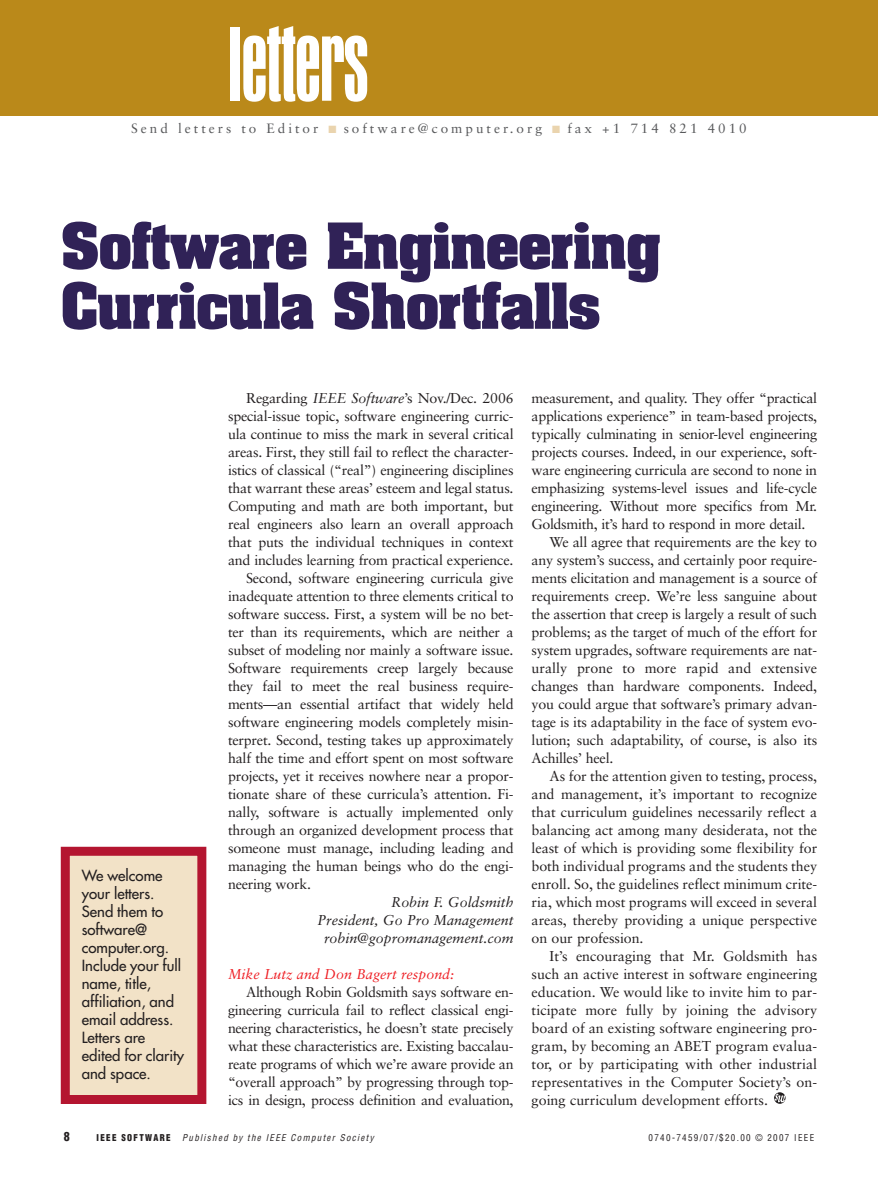
<style>
.page{position:relative;width:878px;height:1188px;background:#fff}
.page>*{position:absolute;margin:0;border:0;box-sizing:border-box;transform-origin:0 0}
.t1{font:condensed 108px "Aurora BT";letter-spacing:-.015em;color:#fff}
.t2{font:700 54px/60px "Aachen";letter-spacing:-.02em;color:#302257}
.t3{font:15px/18px "Futura";color:#231f20}
.t4{font:14.25px/18px "Sabon";letter-spacing:-.015em;color:#231f20;text-align:justify}
.t5{font:italic 14.25px/18px "Sabon";color:#231f20;text-align:right}
.t6{font:italic 14.25px "Sabon";color:#ee1e24}
.t7{font:13.5px "Sabon";letter-spacing:.22em;color:#57585a}
.t8{font:900 condensed 12.3px "Helvetica";color:#231f20}
.t9{font:italic condensed 9.15px "Helvetica";color:#231f20}
.t10{font:condensed 9.15px "Helvetica";letter-spacing:.15em;color:#231f20}
.t11{font:900 condensed 9.15px "Helvetica";letter-spacing:.15em;color:#231f20}
.s1{color:#ead4ae}
.s2{font-style:italic}
</style>
<div class="page">
<div style="left:0;top:0;width:878px;height:116px;background:#ba891a"></div>
<svg style="left:774px;top:1092px;width:11px;height:12px"></svg>
<svg style="left:774px;top:1094px;width:11px;height:8px"></svg>
<div style="left:65px;top:851px;width:137px;height:249px;background:#f2e2c7"></div>
<div style="left:61px;top:847px;width:145px;height:257px;border:9px solid #b41530"></div>
<h1 class="t1" style="left:228px;top:22px;width:142px">letters</h1>
<p class="t7" style="left:131px;top:123px;width:617px">Send letters to Editor <span class="s1">■</span> software@computer.org <span class="s1">■</span> fax +1 714 821 4010</p>
<h2 class="t2" style="left:61px;top:222px;width:602px">Software Engineering<br>Curricula Shortfalls</h2>
<p class="t3" style="left:82px;top:867px;width:104px">We welcome your letters.<br>Send them to software@ computer.org.<br>Include your full name, title, affiliation, and email address.<br>Letters are edited for clarity and space.</p>
<p class="t4" style="left:246px;top:390px;width:269px">Regarding <span class="s2">IEEE Software</span>’s Nov./Dec. 2006</p>
<p class="t4" style="left:228px;top:408px;width:287px">special-issue topic, software engineering curric-</p>
<p class="t4" style="left:228px;top:426px;width:287px">ula continue to miss the mark in several critical</p>
<p class="t4" style="left:228px;top:444px;width:287px">areas. First, they still fail to reflect the character-</p>
<p class="t4" style="left:228px;top:462px;width:287px">istics of classical (“real”) engineering disciplines</p>
<p class="t4" style="left:228px;top:480px;width:287px">that warrant these areas’ esteem and legal status.</p>
<p class="t4" style="left:228px;top:498px;width:287px">Computing and math are both important, but</p>
<p class="t4" style="left:228px;top:516px;width:287px">real engineers also learn an overall approach</p>
<p class="t4" style="left:228px;top:534px;width:287px">that puts the individual techniques in context</p>
<p class="t4" style="left:228px;top:552px;width:287px">and includes learning from practical experience.</p>
<p class="t4" style="left:246px;top:570px;width:269px">Second, software engineering curricula give</p>
<p class="t4" style="left:228px;top:588px;width:287px">inadequate attention to three elements critical to</p>
<p class="t4" style="left:228px;top:606px;width:287px">software success. First, a system will be no bet-</p>
<p class="t4" style="left:228px;top:624px;width:287px">ter than its requirements, which are neither a</p>
<p class="t4" style="left:228px;top:642px;width:287px">subset of modeling nor mainly a software issue.</p>
<p class="t4" style="left:228px;top:660px;width:287px">Software requirements creep largely because</p>
<p class="t4" style="left:228px;top:678px;width:287px">they fail to meet the real business require-</p>
<p class="t4" style="left:228px;top:696px;width:287px">ments—an essential artifact that widely held</p>
<p class="t4" style="left:228px;top:714px;width:287px">software engineering models completely misin-</p>
<p class="t4" style="left:228px;top:732px;width:287px">terpret. Second, testing takes up approximately</p>
<p class="t4" style="left:228px;top:750px;width:287px">half the time and effort spent on most software</p>
<p class="t4" style="left:228px;top:768px;width:287px">projects, yet it receives nowhere near a propor-</p>
<p class="t4" style="left:228px;top:786px;width:287px">tionate share of these curricula’s attention. Fi-</p>
<p class="t4" style="left:228px;top:804px;width:287px">nally, software is actually implemented only</p>
<p class="t4" style="left:228px;top:822px;width:287px">through an organized development process that</p>
<p class="t4" style="left:228px;top:840px;width:287px">someone must manage, including leading and</p>
<p class="t4" style="left:228px;top:858px;width:287px">managing the human beings who do the engi-</p>
<p class="t4" style="left:228px;top:876px;width:85px">neering work.</p>
<p class="t5" style="left:317px;top:894px;width:197px">Robin F. Goldsmith<br>President, Go Pro Management robin@gopromanagement.com</p>
<p class="t6" style="left:228px;top:968px;width:228px">Mike Lutz and Don Bagert respond:</p>
<p class="t4" style="left:228px;top:984px;width:287px;text-indent:18px">Although Robin Goldsmith says software en&shy;gineering curricula fail to reflect classical engi&shy;neering characteristics, he doesn’t state precisely what these characteristics are. Existing baccalau&shy;reate programs of which we’re aware provide an “overall approach” by progressing through top&shy;ics in design, process definition and evaluation,</p>
<p class="t4" style="left:531px;top:390px;width:287px">measurement, and quality. They offer “practical</p>
<p class="t4" style="left:531px;top:408px;width:287px">applications experience” in team-based projects,</p>
<p class="t4" style="left:531px;top:426px;width:287px">typically culminating in senior-level engineering</p>
<p class="t4" style="left:531px;top:444px;width:287px">projects courses. Indeed, in our experience, soft-</p>
<p class="t4" style="left:531px;top:462px;width:287px">ware engineering curricula are second to none in</p>
<p class="t4" style="left:531px;top:480px;width:287px">emphasizing systems-level issues and life-cycle</p>
<p class="t4" style="left:531px;top:498px;width:287px">engineering. Without more specifics from Mr.</p>
<p class="t4" style="left:531px;top:516px;width:275px">Goldsmith, it’s hard to respond in more detail.</p>
<p class="t4" style="left:549px;top:534px;width:269px">We all agree that requirements are the key to</p>
<p class="t4" style="left:531px;top:552px;width:287px">any system’s success, and certainly poor require-</p>
<p class="t4" style="left:531px;top:570px;width:287px">ments elicitation and management is a source of</p>
<p class="t4" style="left:531px;top:588px;width:287px">requirements creep. We’re less sanguine about</p>
<p class="t4" style="left:531px;top:606px;width:287px">the assertion that creep is largely a result of such</p>
<p class="t4" style="left:531px;top:624px;width:287px">problems; as the target of much of the effort for</p>
<p class="t4" style="left:531px;top:642px;width:287px">system upgrades, software requirements are nat-</p>
<p class="t4" style="left:531px;top:660px;width:287px">urally prone to more rapid and extensive</p>
<p class="t4" style="left:531px;top:678px;width:287px">changes than hardware components. Indeed,</p>
<p class="t4" style="left:531px;top:696px;width:287px">you could argue that software’s primary advan-</p>
<p class="t4" style="left:531px;top:714px;width:287px">tage is its adaptability in the face of system evo-</p>
<p class="t4" style="left:531px;top:732px;width:287px">lution; such adaptability, of course, is also its</p>
<p class="t4" style="left:531px;top:750px;width:83px">Achilles’ heel.</p>
<p class="t4" style="left:549px;top:768px;width:269px">As for the attention given to testing, process,</p>
<p class="t4" style="left:531px;top:786px;width:287px">and management, it’s important to recognize</p>
<p class="t4" style="left:531px;top:804px;width:287px">that curriculum guidelines necessarily reflect a</p>
<p class="t4" style="left:531px;top:822px;width:287px">balancing act among many desiderata, not the</p>
<p class="t4" style="left:531px;top:840px;width:287px">least of which is providing some flexibility for</p>
<p class="t4" style="left:531px;top:858px;width:287px">both individual programs and the students they</p>
<p class="t4" style="left:531px;top:876px;width:287px">enroll. So, the guidelines reflect minimum crite-</p>
<p class="t4" style="left:531px;top:894px;width:287px">ria, which most programs will exceed in several</p>
<p class="t4" style="left:531px;top:912px;width:287px">areas, thereby providing a unique perspective</p>
<p class="t4" style="left:531px;top:930px;width:113px">on our profession.</p>
<p class="t4" style="left:549px;top:948px;width:269px">It’s encouraging that Mr. Goldsmith has</p>
<p class="t4" style="left:531px;top:966px;width:287px">such an active interest in software engineering</p>
<p class="t4" style="left:531px;top:984px;width:287px">education. We would like to invite him to par-</p>
<p class="t4" style="left:531px;top:1002px;width:287px">ticipate more fully by joining the advisory</p>
<p class="t4" style="left:531px;top:1020px;width:287px">board of an existing software engineering pro-</p>
<p class="t4" style="left:531px;top:1038px;width:287px">gram, by becoming an ABET program evalua-</p>
<p class="t4" style="left:531px;top:1056px;width:287px">tor, or by participating with other industrial</p>
<p class="t4" style="left:531px;top:1074px;width:287px">representatives in the Computer Society’s on-</p>
<p class="t4" style="left:531px;top:1092px;width:238px">going curriculum development efforts.</p>
<p class="t8" style="left:64px;top:1132px;width:7px">8</p>
<p class="t11" style="left:96px;top:1134px;width:76px">IEEE SOFTWARE</p>
<p class="t9" style="left:182px;top:1134px;width:193px">Published by the IEEE Computer Society</p>
<p class="t10" style="left:648px;top:1134px;width:167px">0740-7459/07/$20.00 © 2007 IEEE</p>
</div>
